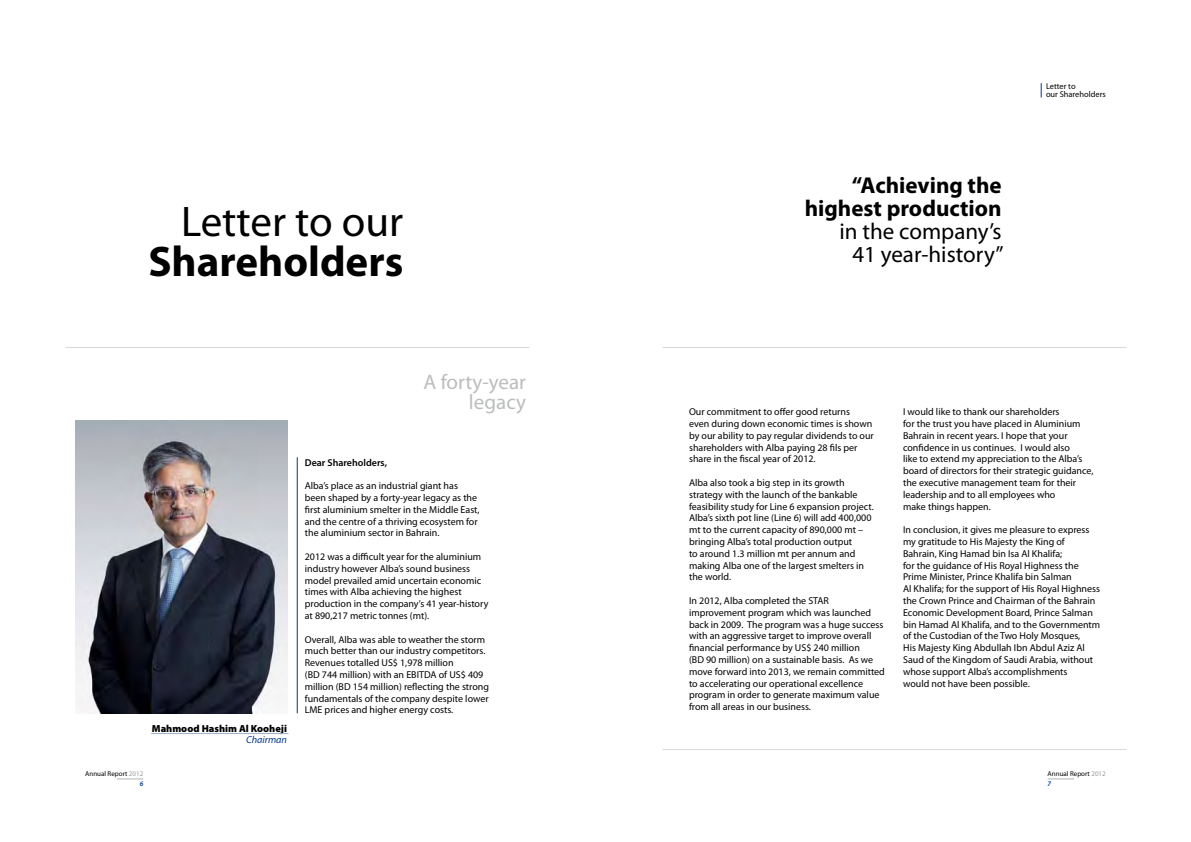
<style>
.page{position:relative;width:1191px;height:842px;background:#fff}
.page>*{position:absolute;margin:0;border:0;box-sizing:border-box;transform-origin:0 0}
.t1{font:700 43px "Myriad Pro";color:#000}
.t2{font:43px "Myriad Pro";color:#000}
.t3{font:700 23px/23px "Myriad Pro";color:#000;text-align:right}
.t4{font:23px/23px "Myriad Pro";color:#000;text-align:center}
.t5{font:21px/20px "Myriad Pro";color:#bbbdbe;text-align:right}
.t6{font:900 10.2px "Myriad Pro";color:#000}
.t7{font:italic 10.2px "Myriad Pro";color:#003888}
.t8{font:10px/11.8px "Myriad Pro";color:#000}
.t9{font:600 10px "Myriad Pro";color:#000}
.t10{font:8.4px/8px "Myriad Pro";color:#000}
.t11{font:7px/10px "Myriad Pro";color:#000}
.s1{color:#9a9b9d}
.s2{font-weight:600;font-style:italic;color:#003888}
</style>
<div class="page">
<img style="left:75px;top:420px;width:212px;height:293px">
<svg style="left:1047px;top:779px;width:27px;height:1px"></svg>
<svg style="left:117px;top:779px;width:26px;height:1px"></svg>
<hr style="left:297px;top:457px;width:1px;height:256px;background:#003888">
<hr style="left:151px;top:733px;width:137px;height:1px;background:#99afd0">
<hr style="left:662px;top:347px;width:464px;height:1px;background:#d8d9da">
<hr style="left:65px;top:347px;width:464px;height:1px;background:#d8d9da">
<hr style="left:662px;top:749px;width:464px;height:1px;background:#d8d9da">
<svg style="left:1040px;top:83px;width:1px;height:14px"></svg>
<h1 class="t2" style="left:181px;top:195px;width:224px">Letter to our</h1>
<h1 class="t1" style="left:148px;top:234px;width:256px">Shareholders</h1>
<h3 class="t5" style="left:423px;top:372px;width:104px">A forty-year legacy</h3>
<p class="t6" style="left:152px;top:722px;width:137px">Mahmood Hashim Al Kooheji</p>
<p class="t7" style="left:246px;top:733px;width:43px">Chairman</p>
<p class="t11" style="left:85px;top:769px;width:60px;text-align:right">Annual Report <span class="s1">2012<br></span><span class="s2">6</span></p>
<p class="t9" style="left:305px;top:456px;width:84px">Dear Shareholders,</p>
<p class="t8" style="left:305px;top:480px;width:176px">Alba’s place as an industrial giant has been shaped by a forty-year legacy as the first aluminium smelter in the Middle East, and the centre of a thriving ecosystem for the aluminium sector in Bahrain.</p>
<p class="t8" style="left:305px;top:550px;width:185px">2012 was a difficult year for the aluminium industry however Alba’s sound business model prevailed amid uncertain economic times with Alba achieving the highest production in the company’s 41 year-history at 890,217 metric tonnes (mt).</p>
<p class="t8" style="left:305px;top:633px;width:186px">Overall, Alba was able to weather the storm much better than our industry competitors.<br>Revenues totalled US$ 1,978 million<br>(BD 744 million) with an EBITDA of US$ 409 million (BD 154 million) reflecting the strong fundamentals of the company despite lower LME prices and higher energy costs.</p>
<h2 class="t3" style="left:804px;top:173px;width:198px">“Achieving the highest production</h2>
<h2 class="t4" style="left:839px;top:219px;width:166px">in the company’s<br>41 year-history”</h2>
<p class="t10" style="left:1046px;top:83px;width:61px">Letter to<br>our Shareholders</p>
<p class="t8" style="left:689px;top:406px;width:186px">Our commitment to offer good returns<br>even during down economic times is shown by our ability to pay regular dividends to our shareholders with Alba paying 28 fils per share in the fiscal year of 2012.</p>
<p class="t8" style="left:689px;top:477px;width:186px">Alba also took a big step in its growth strategy with the launch of the bankable feasibility study for Line 6 expansion project.<br>Alba’s sixth pot line (Line 6) will add 400,000 mt to the current capacity of 890,000 mt – bringing Alba’s total production output<br>to around 1.3 million mt per annum and making Alba one of the largest smelters in the world.</p>
<p class="t8" style="left:689px;top:595px;width:197px">In 2012, Alba completed the STAR improvement program which was launched back in 2009. The program was a huge success with an aggressive target to improve overall financial performance by US$ 240 million<br>(BD 90 million) on a sustainable basis. As we move forward into 2013, we remain committed to accelerating our operational excellence program in order to generate maximum value from all areas in our business.</p>
<p class="t8" style="left:903px;top:406px;width:192px">I would like to thank our shareholders<br>for the trust you have placed in Aluminium Bahrain in recent years. I hope that your confidence in us continues. I would also<br>like to extend my appreciation to the Alba’s board of directors for their strategic guidance, the executive management team for their leadership and to all employees who<br>make things happen.</p>
<p class="t8" style="left:903px;top:524px;width:199px">In conclusion, it gives me pleasure to express my gratitude to His Majesty the King of Bahrain, King Hamad bin Isa Al Khalifa;<br>for the guidance of His Royal Highness the Prime Minister, Prince Khalifa bin Salman<br>Al Khalifa; for the support of His Royal Highness the Crown Prince and Chairman of the Bahrain Economic Development Board, Prince Salman bin Hamad Al Khalifa, and to the Governmentm of the Custodian of the Two Holy Mosques,<br>His Majesty King Abdullah Ibn Abdul Aziz Al Saud of the Kingdom of Saudi Arabia, without whose support Alba’s accomplishments<br>would not have been possible.</p>
<p class="t11" style="left:1047px;top:769px;width:60px">Annual Report <span class="s1">2012<br></span><span class="s2">7</span></p>
</div>
